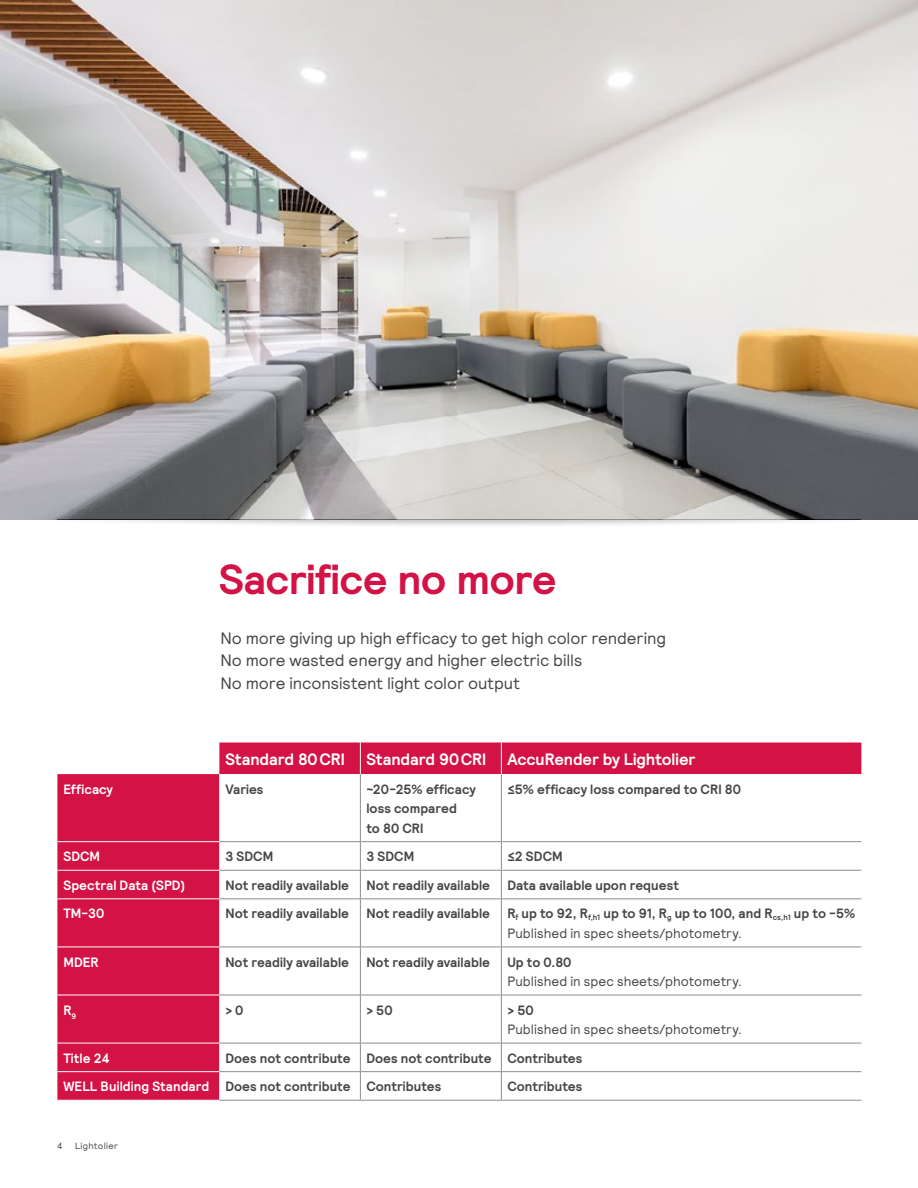
<style>
.page{position:relative;width:918px;height:1188px;background:#fff}
.page>*{position:absolute;margin:0;border:0;box-sizing:border-box;transform-origin:0 0}
.t1{font:700 42px "Signify Relative";letter-spacing:-.01em;color:#d31245}
.t2{font:16.5px/22.5px "Signify Relative";letter-spacing:-.005em;color:#464547}
.t3{font:700 16.5px "Signify Relative";letter-spacing:-.005em;color:#fff}
.t4{font:700 13.5px/19.5px "Signify Relative";letter-spacing:.005em;color:#464547}
.t5{font:13.5px "Signify Relative";letter-spacing:.005em;color:#464547}
.t6{font:700 13.5px "Signify Relative";letter-spacing:.005em;color:#fff}
.t7{font:9px "Signify Relative";letter-spacing:.04em;color:#464547}
.s1{font-weight:400}
.s2{color:#fff}
</style>
<div class="page">
<svg style="left:57px;top:742px;width:804px;height:358px;background:#d62453"></svg>
<svg style="left:219px;top:774px;width:642px;height:326px"></svg>
<hr style="left:57px;top:841px;width:162px;height:1px;background:#fff">
<hr style="left:57px;top:870px;width:162px;height:1px;background:#fff">
<hr style="left:57px;top:898px;width:162px;height:1px;background:#fff">
<hr style="left:57px;top:947px;width:162px;height:1px;background:#fff">
<hr style="left:57px;top:995px;width:162px;height:1px;background:#fff">
<hr style="left:57px;top:1043px;width:162px;height:1px;background:#fff">
<hr style="left:57px;top:1071px;width:162px;height:1px;background:#fff">
<hr style="left:360px;top:743px;width:1px;height:31px;background:#fff">
<hr style="left:501px;top:743px;width:1px;height:31px;background:#fff">
<hr style="left:360px;top:774px;width:1px;height:67px;background:#8a8c8e">
<hr style="left:501px;top:774px;width:1px;height:67px;background:#8a8c8e">
<hr style="left:219px;top:841px;width:141px;height:1px;background:#8a8c8e">
<hr style="left:360px;top:841px;width:141px;height:1px;background:#8a8c8e">
<hr style="left:501px;top:841px;width:360px;height:1px;background:#8a8c8e">
<hr style="left:219px;top:870px;width:141px;height:1px;background:#8a8c8e">
<hr style="left:360px;top:870px;width:141px;height:1px;background:#8a8c8e">
<svg style="left:360px;top:842px;width:1px;height:56px"></svg>
<hr style="left:501px;top:870px;width:360px;height:1px;background:#8a8c8e">
<svg style="left:501px;top:842px;width:1px;height:56px"></svg>
<hr style="left:219px;top:898px;width:141px;height:1px;background:#8a8c8e">
<hr style="left:360px;top:898px;width:141px;height:1px;background:#8a8c8e">
<hr style="left:360px;top:899px;width:1px;height:48px;background:#8a8c8e">
<hr style="left:501px;top:898px;width:360px;height:1px;background:#8a8c8e">
<hr style="left:501px;top:899px;width:1px;height:48px;background:#8a8c8e">
<hr style="left:219px;top:947px;width:141px;height:1px;background:#8a8c8e">
<hr style="left:360px;top:947px;width:141px;height:1px;background:#8a8c8e">
<hr style="left:360px;top:947px;width:1px;height:48px;background:#8a8c8e">
<hr style="left:501px;top:947px;width:360px;height:1px;background:#8a8c8e">
<hr style="left:501px;top:947px;width:1px;height:48px;background:#8a8c8e">
<hr style="left:219px;top:995px;width:141px;height:1px;background:#8a8c8e">
<hr style="left:360px;top:995px;width:141px;height:1px;background:#8a8c8e">
<hr style="left:360px;top:995px;width:1px;height:48px;background:#8a8c8e">
<hr style="left:501px;top:995px;width:360px;height:1px;background:#8a8c8e">
<hr style="left:501px;top:995px;width:1px;height:48px;background:#8a8c8e">
<hr style="left:219px;top:1043px;width:141px;height:1px;background:#8a8c8e">
<hr style="left:360px;top:1043px;width:141px;height:1px;background:#8a8c8e">
<hr style="left:501px;top:1043px;width:360px;height:1px;background:#8a8c8e">
<hr style="left:219px;top:1071px;width:141px;height:1px;background:#8a8c8e">
<hr style="left:360px;top:1071px;width:141px;height:1px;background:#8a8c8e">
<svg style="left:360px;top:1043px;width:1px;height:57px"></svg>
<hr style="left:501px;top:1071px;width:360px;height:1px;background:#8a8c8e">
<svg style="left:501px;top:1043px;width:1px;height:57px"></svg>
<hr style="left:219px;top:1100px;width:141px;height:1px;background:#8a8c8e">
<hr style="left:360px;top:1100px;width:141px;height:1px;background:#8a8c8e">
<hr style="left:501px;top:1100px;width:360px;height:1px;background:#8a8c8e">
<img style="left:0;top:0;width:918px;height:520px">
<div style="left:37px;top:510px;width:843px;height:18px;background:#000;opacity:.3"></div>
<svg style="left:57px;top:504px;width:804px;height:15px;background:#a6a5a4"></svg>
<svg style="left:6px;top:504px;width:51px;height:24px"></svg>
<svg style="left:861px;top:504px;width:54px;height:24px"></svg>
<h1 class="t1" style="left:219px;top:552px;width:339px">Sacrifice no more</h1>
<p class="t2" style="left:220px;top:626px;width:447px">No more giving up high efficacy to get high color rendering<br>No more wasted energy and higher electric bills<br>No more inconsistent light color output</p>
<p class="t3" style="left:225px;top:749px;width:121px">Standard 80CRI</p>
<p class="t3" style="left:366px;top:749px;width:121px">Standard 90CRI</p>
<p class="t3" style="left:507px;top:749px;width:190px">AccuRender by Lightolier</p>
<p class="t6" style="left:63px;top:780px;width:51px">Efficacy</p>
<p class="t4" style="left:225px;top:779px;width:40px">Varies</p>
<p class="t4" style="left:366px;top:779px;width:111px">~20-25% efficacy loss compared<br>to 80 CRI</p>
<p class="t4" style="left:507px;top:779px;width:235px">≤5% efficacy loss compared to CRI 80</p>
<p class="t6" style="left:63px;top:848px;width:38px">SDCM</p>
<p class="t4" style="left:225px;top:847px;width:49px">3 SDCM</p>
<p class="t4" style="left:366px;top:847px;width:49px">3 SDCM</p>
<p class="t4" style="left:507px;top:847px;width:57px">≤2 SDCM</p>
<p class="t6" style="left:63px;top:876px;width:123px">Spectral Data (SPD)</p>
<p class="t4" style="left:225px;top:875px;width:125px">Not readily available</p>
<p class="t4" style="left:366px;top:875px;width:125px">Not readily available</p>
<p class="t4" style="left:507px;top:875px;width:173px">Data available upon request</p>
<p class="t6" style="left:63px;top:905px;width:42px">TM-30</p>
<p class="t4" style="left:225px;top:904px;width:125px">Not readily available</p>
<p class="t4" style="left:366px;top:904px;width:125px">Not readily available</p>
<p class="t4" style="left:507px;top:904px;width:350px">R<sub>f</sub> up to 92, R<sub>f,h1</sub> up to 91, R<sub>g</sub> up to 100, and R<sub>cs,h1</sub> up to -5%<br><span class="s1">Published in spec sheets/photometry.</span></p>
<p class="t6" style="left:63px;top:953px;width:37px">MDER</p>
<p class="t4" style="left:225px;top:952px;width:125px">Not readily available</p>
<p class="t4" style="left:366px;top:952px;width:125px">Not readily available</p>
<p class="t4" style="left:507px;top:952px;width:66px">Up to 0.80</p>
<p class="t5" style="left:507px;top:973px;width:236px">Published in spec sheets/photometry.</p>
<p class="t6" style="left:63px;top:1001px;width:14px">R<sub>9</sub></p>
<p class="t4" style="left:225px;top:1000px;width:20px">&gt; 0</p>
<p class="t4" style="left:366px;top:1000px;width:28px">&gt; 50</p>
<p class="t4" style="left:507px;top:1000px;width:28px">&gt; 50</p>
<p class="t5" style="left:507px;top:1021px;width:236px">Published in spec sheets/photometry.</p>
<p class="t6" style="left:63px;top:1049px;width:48px">Title 24</p>
<p class="t4" style="left:63px;top:1043px;width:520px;line-height:28.7px;text-indent:162px">Does not contribute Does not contribute Contributes<br><span class="s2">WELL Building Standard</span> Does not contribute Contributes</p>
<p class="t4" style="left:507px;top:1077px;width:76px">Contributes</p>
<p class="t7" style="left:57px;top:1140px;width:7px">4</p>
<p class="t7" style="left:75px;top:1140px;width:45px">Lightolier</p>
</div>
